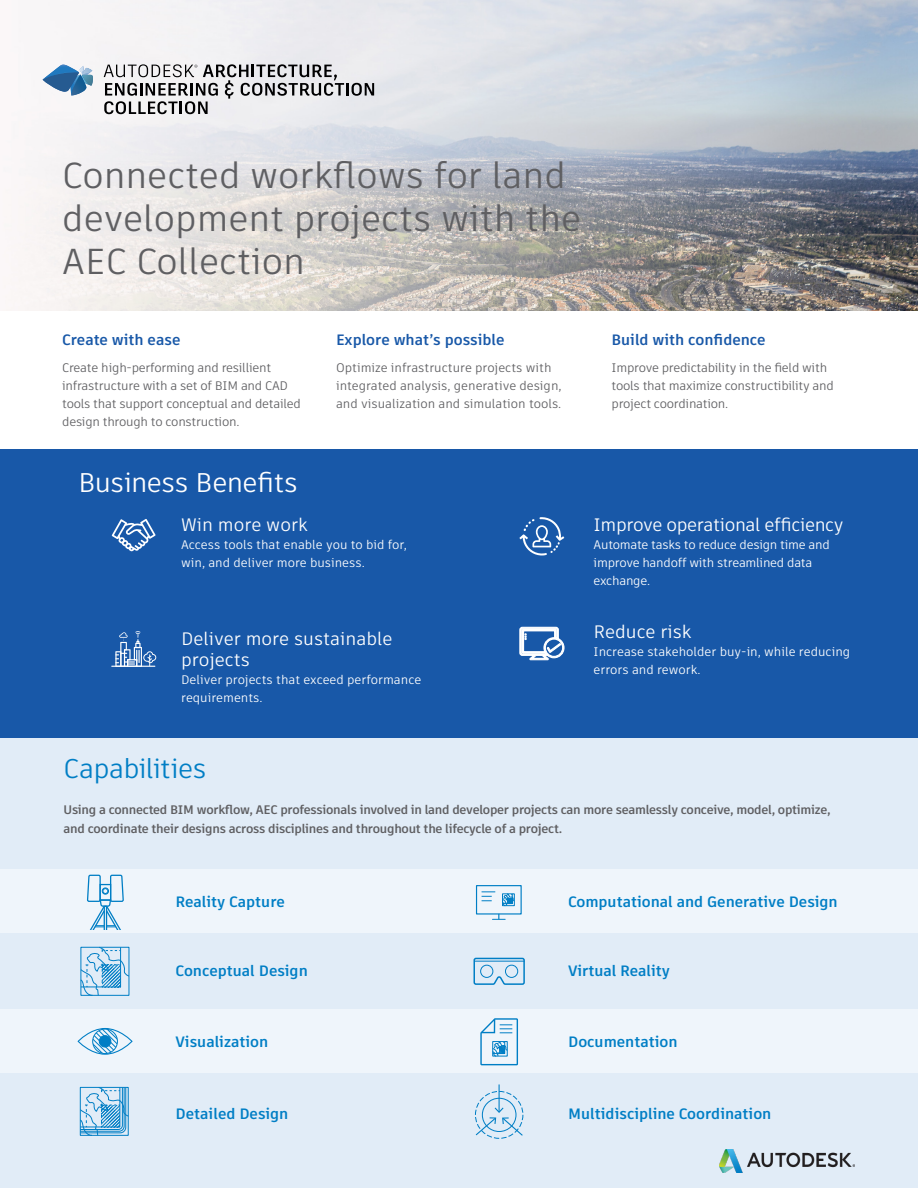
<style>
.page{position:relative;width:918px;height:1188px;background:#fff}
.page>*{position:absolute;margin:0;border:0;box-sizing:border-box;transform-origin:0 0}
.t1{font:36px/43.2px "Artifakt Element";color:#5f5f62}
.t2{font:27px "Artifakt Element";letter-spacing:-.02em;color:#fff}
.t3{font:27px "Artifakt Element";letter-spacing:-.025em;color:#007ec5}
.t4{font:18px/21px "Artifakt Element";color:#fff}
.t5{font:18px "Artifakt Element";letter-spacing:-.02em;color:#fff}
.t6{font:700 15px "Artifakt Element";color:#007ec5}
.t7{font:700 15px "Artifakt Element";color:#1858a8}
.t8{font:12.3px/18px "Artifakt Element";letter-spacing:-.02em;color:#5f5f62}
.t9{font:700 12.3px/19.2px "Artifakt Element";letter-spacing:-.02em;color:#5f5f62}
.t10{font:12.3px/18px "Artifakt Element";color:#fff}
.t11{font:12.3px/18px "Artifakt Element";color:#5f5f62}
.t12{font:12.3px/18px "Artifakt Element";letter-spacing:-.02em;color:#fff}
</style>
<div class="page">
<img style="left:10px;top:0;width:908px;height:310px">
<div style="left:0;top:714px;width:918px;height:474px;background:#e1ecf7"></div>
<img style="left:719px;top:1150px;width:135px;height:22px">
<svg style="left:43px;top:65px;width:50px;height:31px"></svg>
<svg style="left:104px;top:64px;width:270px;height:50px"></svg>
<div style="left:0;top:869px;width:918px;height:64px;background:#eff5fb"></div>
<div style="left:0;top:1010px;width:918px;height:63px;background:#eff5fb"></div>
<svg style="left:473px;top:957px;width:52px;height:28px"></svg>
<svg style="left:87px;top:874px;width:37px;height:56px"></svg>
<svg style="left:77px;top:1028px;width:56px;height:27px"></svg>
<svg style="left:475px;top:1084px;width:49px;height:55px"></svg>
<div style="left:476px;top:885px;width:46px;height:30px;border:1px solid #007ec5"></div>
<svg style="left:492px;top:914px;width:13px;height:6px"></svg>
<svg style="left:482px;top:891px;width:13px;height:10px"></svg>
<svg style="left:502px;top:894px;width:12px;height:12px"></svg>
<svg style="left:480px;top:1018px;width:38px;height:48px"></svg>
<svg style="left:80px;top:947px;width:49px;height:49px"></svg>
<svg style="left:80px;top:1087px;width:49px;height:49px"></svg>
<div style="left:0;top:450px;width:918px;height:288px;background:#1858a8"></div>
<svg style="left:519px;top:627px;width:45px;height:33px"></svg>
<hr style="left:111px;top:666px;width:44px;height:1px;background:#fff">
<svg style="left:115px;top:631px;width:41px;height:36px"></svg>
<svg style="left:112px;top:519px;width:44px;height:32px"></svg>
<svg style="left:519px;top:517px;width:45px;height:38px"></svg>
<p class="t1" style="left:62px;top:154px;width:521px">Connected workflows for land development projects with the<br>AEC Collection</p>
<p class="t7" style="left:62px;top:330px;width:120px">Create with ease</p>
<p class="t8" style="left:62px;top:359px;width:240px">Create high-performing and resillient infrastructure with a set of BIM and CAD tools that support conceptual and detailed design through to construction.</p>
<p class="t2" style="left:78px;top:464px;width:221px">Business Benefits</p>
<p class="t7" style="left:336px;top:330px;width:170px">Explore what’s possible</p>
<p class="t11" style="left:336px;top:359px;width:227px">Optimize infrastructure projects with integrated analysis, generative design, and visualization and simulation tools.</p>
<p class="t4" style="left:181px;top:514px;width:128px">Win more work</p>
<p class="t10" style="left:181px;top:535px;width:227px">Access tools that enable you to bid for, win, and deliver more business.</p>
<p class="t4" style="left:181px;top:628px;width:213px">Deliver more sustainable projects</p>
<p class="t10" style="left:181px;top:671px;width:242px">Deliver projects that exceed performance requirements.</p>
<p class="t7" style="left:612px;top:330px;width:156px">Build with confidence</p>
<p class="t8" style="left:612px;top:359px;width:224px">Improve predictability in the field with tools that maximize constructibility and project coordination.</p>
<p class="t5" style="left:594px;top:512px;width:251px">Improve operational efficiency</p>
<p class="t12" style="left:594px;top:535px;width:238px">Automate tasks to reduce design time and improve handoff with streamlined data exchange.</p>
<p class="t4" style="left:594px;top:621px;width:99px">Reduce risk</p>
<p class="t10" style="left:594px;top:642px;width:258px">Increase stakeholder buy-in, while reducing errors and rework.</p>
<p class="t3" style="left:64px;top:749px;width:144px">Capabilities</p>
<p class="t9" style="left:64px;top:800px;width:769px">Using a connected BIM workflow, AEC professionals involved in land developer projects can more seamlessly conceive, model, optimize, and coordinate their designs across disciplines and throughout the lifecycle of a project.</p>
<p class="t6" style="left:176px;top:891px;width:111px">Reality Capture</p>
<p class="t6" style="left:568px;top:891px;width:271px">Computational and Generative Design</p>
<p class="t6" style="left:176px;top:960px;width:134px">Conceptual Design</p>
<p class="t6" style="left:568px;top:960px;width:104px">Virtual Reality</p>
<p class="t6" style="left:176px;top:1032px;width:94px">Visualization</p>
<p class="t6" style="left:568px;top:1032px;width:111px">Documentation</p>
<p class="t6" style="left:176px;top:1103px;width:114px">Detailed Design</p>
<p class="t6" style="left:568px;top:1103px;width:205px">Multidiscipline Coordination</p>
</div>
